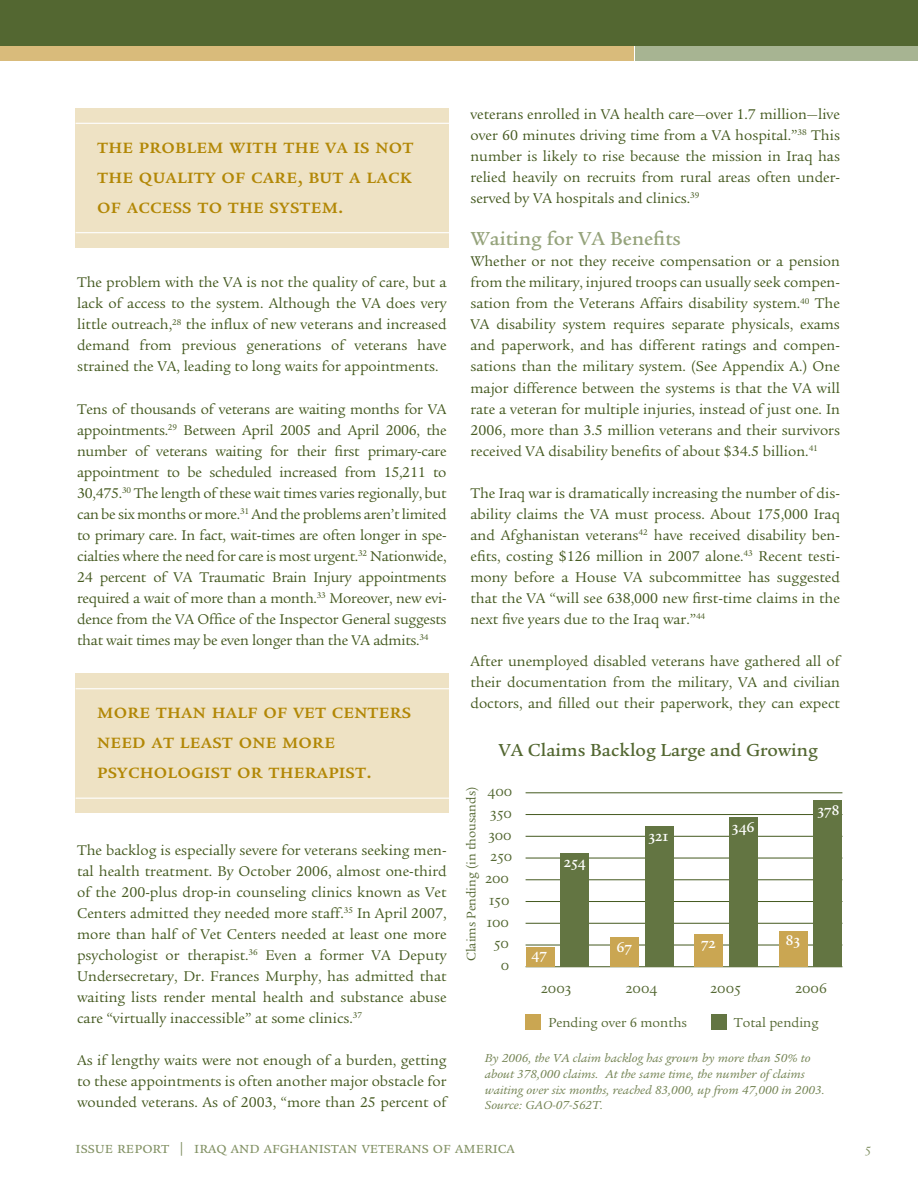
<style>
.page{position:relative;width:918px;height:1188px;background:#fff}
.page>*{position:absolute;margin:0;border:0;box-sizing:border-box;transform-origin:0 0}
.t1{font:500 21px/30px "Legacy Serif SC";letter-spacing:.01em;color:#b28705;text-align:justify}
.t2{font:500 19.5px "Legacy Serif";color:#95a37b}
.t3{font:500 18px "Legacy Serif";color:#536731}
.t4{font:16.5px "Legacy Serif SC";color:#849366}
.t5{font:15px/21.8px "Legacy Serif SC";color:#536731}
.t6{font:500 15px "Legacy Serif SC";color:#fff}
.t7{font:14.7px/21px "Legacy Serif";color:#44591f;text-align:justify}
.t8{font:13.5px "Legacy Serif";color:#536731}
.t9{font:13.2px "Legacy Serif SC";color:#849366}
.t10{font:12.75px "Legacy Serif";color:#536731}
.t11{font:italic 12px/15.8px "Legacy Serif";color:#738353;scale:1.09 1}
</style>
<div class="page">
<div style="left:0;top:0;width:633px;height:61px;background:#d9bb7b"></div>
<div style="left:636px;top:0;width:282px;height:61px;background:#a7b492"></div>
<div style="left:0;top:0;width:918px;height:45px;background:#536731"></div>
<div style="left:76px;top:108px;width:373px;height:140px;background:#eee2c4"></div>
<hr style="left:76px;top:232px;width:373px;height:1px;background:#fff">
<hr style="left:76px;top:123px;width:373px;height:1px;background:#fff">
<div style="left:76px;top:673px;width:373px;height:140px;background:#eee2c4"></div>
<hr style="left:76px;top:798px;width:373px;height:1px;background:#fff">
<hr style="left:76px;top:688px;width:373px;height:1px;background:#fff">
<hr style="left:526px;top:945px;width:316px;height:1px;background:#44591f">
<hr style="left:526px;top:923px;width:316px;height:1px;background:#44591f">
<hr style="left:526px;top:901px;width:316px;height:1px;background:#44591f">
<hr style="left:526px;top:880px;width:316px;height:1px;background:#44591f">
<hr style="left:526px;top:858px;width:316px;height:1px;background:#44591f">
<hr style="left:526px;top:836px;width:316px;height:1px;background:#44591f">
<hr style="left:526px;top:793px;width:316px;height:1px;background:#44591f">
<hr style="left:526px;top:967px;width:316px;height:1px;background:#44591f">
<hr style="left:526px;top:814px;width:316px;height:1px;background:#44591f">
<div style="left:560px;top:853px;width:29px;height:114px;background:#637542"></div>
<div style="left:526px;top:947px;width:29px;height:20px;background:#caa652"></div>
<div style="left:645px;top:827px;width:29px;height:140px;background:#637542"></div>
<div style="left:610px;top:937px;width:29px;height:30px;background:#caa652"></div>
<div style="left:729px;top:817px;width:29px;height:150px;background:#637542"></div>
<div style="left:694px;top:935px;width:29px;height:32px;background:#caa652"></div>
<div style="left:813px;top:801px;width:29px;height:166px;background:#637542"></div>
<div style="left:779px;top:931px;width:29px;height:36px;background:#caa652"></div>
<div style="left:525px;top:1014px;width:16px;height:16px;background:#caa652"></div>
<div style="left:711px;top:1014px;width:16px;height:16px;background:#637542"></div>
<h1 class="t1" style="left:97px;top:131px;width:318px">the problem with the va is not the quality of care, but a lack of access to the system.</h1>
<p class="t7" style="left:77px;top:272px;width:371px">The problem with the VA is not the quality of care, but a lack of access to the system. Although the VA does very little outreach,<sup>28</sup> the influx of new veterans and increased demand from previous generations of veterans have strained the VA, leading to long waits for appointments.</p>
<p class="t7" style="left:77px;top:398px;width:371px">Tens of thousands of veterans are waiting months for VA appointments.<sup>29</sup> Between April 2005 and April 2006, the number of veterans waiting for their first primary-care appointment to be scheduled increased from 15,211 to 30,475.<sup>30</sup> The length of these wait times varies regionally, but can be six months or more.<sup>31</sup> And the problems aren’t limited to primary care. In fact, wait-times are often longer in spe&shy;cialties where the need for care is most urgent.<sup>32</sup> Nationwide, 24 percent of VA Traumatic Brain Injury appointments required a wait of more than a month.<sup>33</sup> Moreover, new evi&shy;dence from the VA Office of the Inspector General suggests that wait times may be even longer than the VA admits.<sup>34</sup></p>
<h1 class="t1" style="left:97px;top:697px;width:315px;text-align:left">more than half of vet centers need at least one more psychologist or therapist.</h1>
<p class="t7" style="left:77px;top:840px;width:371px">The backlog is especially severe for veterans seeking men&shy;tal health treatment. By October 2006, almost one-third of the 200-plus drop-in counseling clinics known as Vet Centers admitted they needed more staff.<sup>35</sup> In April 2007, more than half of Vet Centers needed at least one more psychologist or therapist.<sup>36</sup> Even a former VA Deputy Undersecretary, Dr. Frances Murphy, has admitted that waiting lists render mental health and substance abuse care “virtually inaccessible” at some clinics.<sup>37</sup></p>
<p class="t7" style="left:77px;top:1050px;width:371px">As if lengthy waits were not enough of a burden, getting to these appointments is often another major obstacle for wounded veterans. As of 2003, “more than 25 percent of</p>
<p class="t7" style="left:470px;top:104px;width:371px">veterans enrolled in VA health care—over 1.7 million—live over 60 minutes driving time from a VA hospital.”<sup>38</sup> This number is likely to rise because the mission in Iraq has relied heavily on recruits from rural areas often under&shy;served by VA hospitals and clinics.<sup>39</sup></p>
<h2 class="t2" style="left:470px;top:227px;width:212px">Waiting for VA Benefits</h2>
<p class="t7" style="left:470px;top:251px;width:371px">Whether or not they receive compensation or a pension from the military, injured troops can usually seek compen&shy;sation from the Veterans Affairs disability system.<sup>40</sup> The VA disability system requires separate physicals, exams and paperwork, and has different ratings and compen&shy;sations than the military system. (See Appendix A.) One major difference between the systems is that the VA will rate a veteran for multiple injuries, instead of just one. In 2006, more than 3.5 million veterans and their survivors received VA disability benefits of about $34.5 billion.<sup>41</sup></p>
<p class="t7" style="left:470px;top:483px;width:371px">The Iraq war is dramatically increasing the number of dis&shy;ability claims the VA must process. About 175,000 Iraq and Afghanistan veterans<sup>42</sup> have received disability ben&shy;efits, costing $126 million in 2007 alone.<sup>43</sup> Recent testi&shy;mony before a House VA subcommittee has suggested that the VA “will see 638,000 new first-time claims in the next five years due to the Iraq war.”<sup>44</sup></p>
<p class="t7" style="left:470px;top:651px;width:371px">After unemployed disabled veterans have gathered all of their documentation from the military, VA and civilian doctors, and filled out their paperwork, they can expect</p>
<p class="t3" style="left:498px;top:739px;width:321px">VA Claims Backlog Large and Growing</p>
<p class="t10" style="left:464px;top:961px;width:176px;rotate:-90deg">Claims Pending (in thousands)</p>
<p class="t5" style="left:488px;top:780px;width:26px">400<br>350</p>
<p class="t5" style="left:488px;top:824px;width:25px">300</p>
<p class="t5" style="left:490px;top:846px;width:23px">250</p>
<p class="t5" style="left:485px;top:868px;width:25px">200</p>
<p class="t5" style="left:489px;top:889px;width:22px">150</p>
<p class="t5" style="left:487px;top:911px;width:24px">100</p>
<p class="t5" style="left:494px;top:933px;width:17px">50</p>
<p class="t5" style="left:501px;top:955px;width:10px">0</p>
<p class="t6" style="left:564px;top:853px;width:23px">254</p>
<p class="t6" style="left:532px;top:945px;width:17px">47</p>
<p class="t6" style="left:648px;top:827px;width:21px">321</p>
<p class="t6" style="left:616px;top:938px;width:17px">67</p>
<p class="t6" style="left:732px;top:818px;width:24px">346</p>
<p class="t6" style="left:818px;top:802px;width:23px">378</p>
<p class="t6" style="left:701px;top:934px;width:16px">72</p>
<p class="t6" style="left:786px;top:931px;width:16px">83</p>
<p class="t5" style="left:541px;top:977px;width:32px">2003</p>
<p class="t5" style="left:626px;top:977px;width:33px">2004</p>
<p class="t5" style="left:711px;top:977px;width:32px">2005</p>
<p class="t5" style="left:795px;top:977px;width:33px">2006</p>
<p class="t8" style="left:548px;top:1014px;width:140px">Pending over 6 months</p>
<p class="t8" style="left:734px;top:1014px;width:86px">Total pending</p>
<p class="t11" style="left:485px;top:1050px;width:314px">By 2006, the VA claim backlog has grown by more than 50% to about 378,000 claims. At the same time, the number of claims waiting over six months, reached 83,000, up from 47,000 in 2003.<br>Source: GAO-07-562T.</p>
<p class="t4" style="left:76px;top:1138px;width:441px">issue report | iraq and afghanistan veterans of america</p>
<p class="t9" style="left:865px;top:1141px;width:7px">5</p>
</div>
